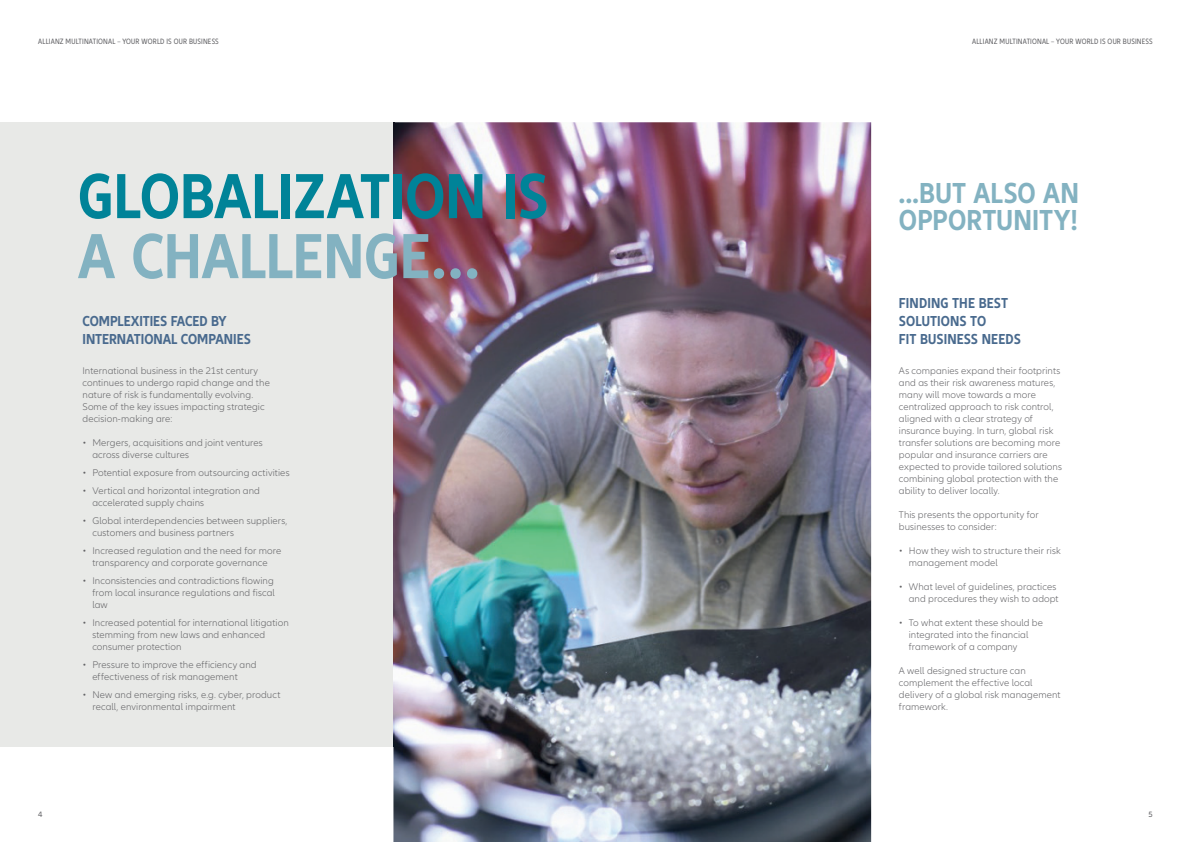
<style>
.page{position:relative;width:1191px;height:842px;background:#fff}
.page>*{position:absolute;margin:0;border:0;box-sizing:border-box;transform-origin:0 0}
.t1{font:700 condensed 66px "Allianz Neo";letter-spacing:-.005em;color:#008398}
.t2{font:700 condensed 66px "Allianz Neo";letter-spacing:-.005em;color:#83b2c1}
.t3{font:700 condensed 30px/27px "Allianz Neo";letter-spacing:.005em;color:#83b2c1}
.t4{font:700 condensed 15px/18px "Allianz Neo";color:#496a8e}
.t5{font:300 10px/12px "Allianz Neo";letter-spacing:.01em;color:#636366}
.t6{font:condensed 8px "Allianz Neo";letter-spacing:.025em;color:#636366}
.t7{font:8px "Allianz Neo";color:#636366}
</style>
<div class="page">
<div style="left:0;top:122px;width:394px;height:624px;background:#e8e9e7"></div>
<img style="left:393px;top:122px;width:478px;height:720px">
<img style="left:393px;top:122px;width:1px;height:624px">
<p class="t6" style="left:38px;top:36px;width:182px">ALLIANZ MULTINATIONAL – YOUR WORLD IS OUR BUSINESS</p>
<p class="t6" style="left:972px;top:36px;width:182px">ALLIANZ MULTINATIONAL – YOUR WORLD IS OUR BUSINESS</p>
<h1 class="t1" style="left:78px;top:158px;width:472px">GLOBALIZATION IS</h1>
<h1 class="t2" style="left:78px;top:218px;width:403px">A CHALLENGE…</h1>
<h3 class="t4" style="left:82px;top:313px;width:170px">COMPLEXITIES FACED BY<br>INTERNATIONAL COMPANIES</h3>
<p class="t5" style="left:82px;top:365px;width:189px">International business in the 21st century continues to undergo rapid change and the nature of risk is fundamentally evolving.<br>Some of the key issues impacting strategic decision-making are:</p>
<p class="t5" style="left:92px;top:437px;width:172px;text-indent:-10px">• Mergers, acquisitions and joint ventures across diverse cultures</p>
<p class="t5" style="left:82px;top:467px;width:209px">• Potential exposure from outsourcing activities</p>
<p class="t5" style="left:92px;top:485px;width:169px;text-indent:-10px">• Vertical and horizontal integration and accelerated supply chains</p>
<p class="t5" style="left:92px;top:515px;width:196px;text-indent:-10px">• Global interdependencies between suppliers, customers and business partners</p>
<p class="t5" style="left:82px;top:545px;width:200px;text-align:center">• Increased regulation and the need for more transparency and corporate governance</p>
<p class="t5" style="left:92px;top:575px;width:184px;text-align:justify;text-indent:-10px">• Inconsistencies and contradictions flowing from local insurance regulations and fiscal law</p>
<p class="t5" style="left:92px;top:617px;width:198px;text-indent:-10px">• Increased potential for international litigation stemming from new laws and enhanced consumer protection</p>
<p class="t5" style="left:92px;top:659px;width:166px;text-indent:-10px">• Pressure to improve the efficiency and effectiveness of risk management</p>
<p class="t5" style="left:92px;top:689px;width:190px;text-indent:-10px">• New and emerging risks, e.g. cyber, product recall, environmental impairment</p>
<h2 class="t3" style="left:899px;top:180px;width:181px">...BUT ALSO AN<br>OPPORTUNITY!</h2>
<h3 class="t4" style="left:899px;top:295px;width:123px">FINDING THE BEST<br>SOLUTIONS TO<br>FIT BUSINESS NEEDS</h3>
<p class="t5" style="left:899px;top:365px;width:164px">As companies expand their footprints and as their risk awareness matures, many will move towards a more centralized approach to risk control, aligned with a clear strategy of insurance buying. In turn, global risk transfer solutions are becoming more popular and insurance carriers are expected to provide tailored solutions combining global protection with the ability to deliver locally.</p>
<p class="t5" style="left:899px;top:509px;width:141px">This presents the opportunity for businesses to consider:</p>
<p class="t5" style="left:909px;top:545px;width:153px;text-indent:-10px">• How they wish to structure their risk management model</p>
<p class="t5" style="left:899px;top:581px;width:161px;text-align:right">• What level of guidelines, practices and procedures they wish to adopt</p>
<p class="t5" style="left:909px;top:617px;width:136px;text-indent:-10px">• To what extent these should be integrated into the financial framework of a company</p>
<p class="t5" style="left:899px;top:665px;width:163px">A well designed structure can complement the effective local delivery of a global risk management framework.</p>
<p class="t7" style="left:38px;top:810px;width:6px">4</p>
<p class="t7" style="left:1148px;top:810px;width:6px">5</p>
</div>
